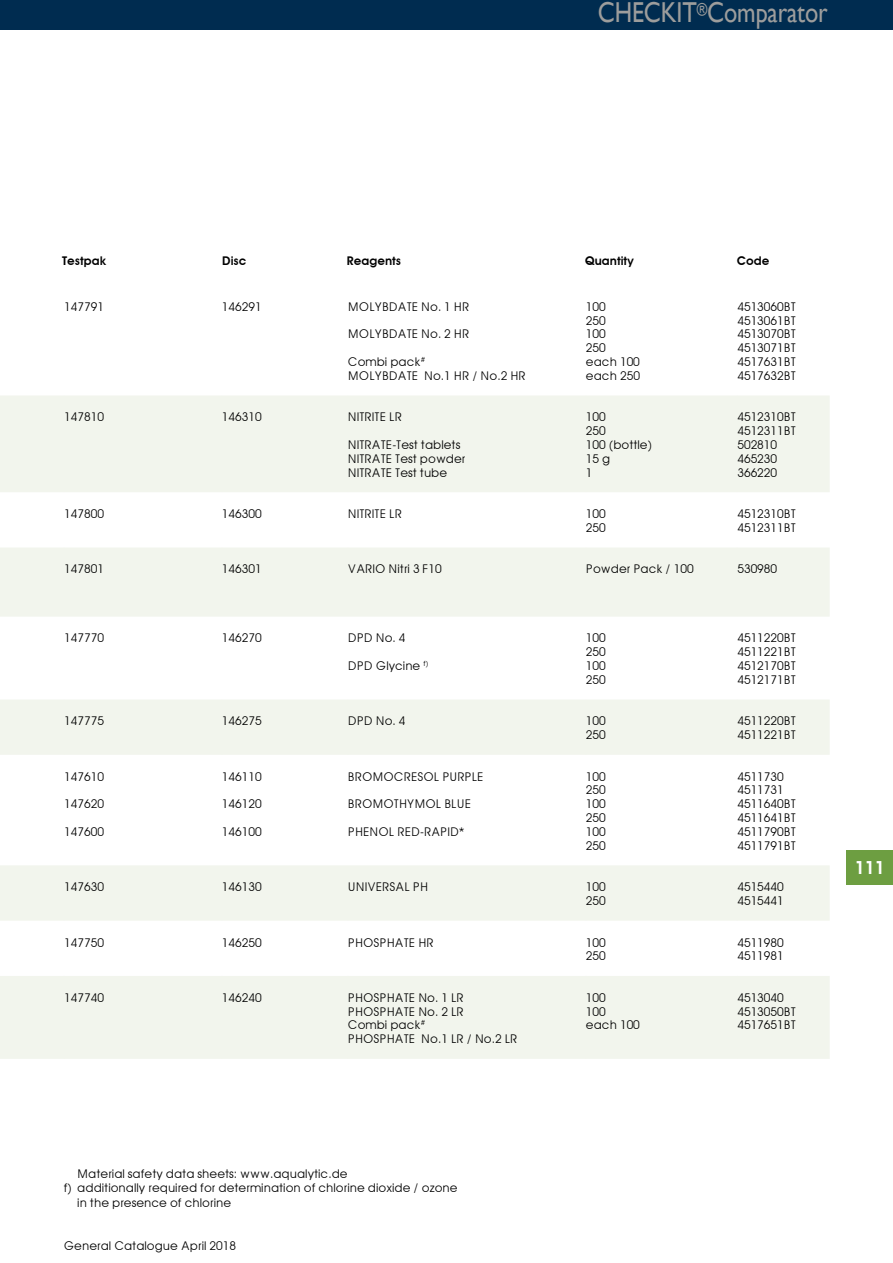
<style>
.page{position:relative;width:893px;height:1263px;background:#fff}
.page>*{position:absolute;margin:0;border:0;box-sizing:border-box;transform-origin:0 0}
.t1{font:28.8px "Gill Sans";letter-spacing:-.005em;color:#9d9d9c;scale:.83 1}
.t2{font:600 18px "Avant Garde";color:#fff}
.t3{font:12px "Avant Garde";color:#000}
.t4{font:600 12px "Avant Garde";color:#000}
</style>
<div class="page">
<div style="left:846px;top:850px;width:47px;height:34px;background:#6d9e41"></div>
<div style="left:0;top:0;width:893px;height:30px;background:#002c50"></div>
<svg style="left:0;top:395px;width:830px;height:664px;fill:#f2f5ed"></svg>
<h1 class="t1" style="left:598px;top:-4px;width:278px">CHECKIT<sup>®</sup>Comparator</h1>
<p class="t4" style="left:62px;top:254px;width:46px">Testpak</p>
<p class="t4" style="left:222px;top:254px;width:26px">Disc</p>
<p class="t4" style="left:347px;top:254px;width:56px">Reagents</p>
<p class="t4" style="left:585px;top:254px;width:51px">Quantity</p>
<p class="t4" style="left:737px;top:254px;width:34px">Code</p>
<p class="t3" style="left:64px;top:299px;width:41px">147791</p>
<p class="t3" style="left:222px;top:299px;width:41px">146291</p>
<p class="t3" style="left:348px;top:299px;width:123px">MOLYBDATE No. 1 HR</p>
<p class="t3" style="left:586px;top:299px;width:21px">100</p>
<p class="t3" style="left:737px;top:299px;width:60px">4513060BT</p>
<p class="t3" style="left:586px;top:313px;width:21px">250</p>
<p class="t3" style="left:737px;top:313px;width:60px">4513061BT</p>
<p class="t3" style="left:348px;top:327px;width:123px">MOLYBDATE No. 2 HR</p>
<p class="t3" style="left:586px;top:327px;width:21px">100</p>
<p class="t3" style="left:737px;top:327px;width:60px">4513070BT</p>
<p class="t3" style="left:586px;top:341px;width:21px">250</p>
<p class="t3" style="left:737px;top:341px;width:60px">4513071BT</p>
<p class="t3" style="left:348px;top:354px;width:79px">Combi pack<sup>#</sup></p>
<p class="t3" style="left:586px;top:354px;width:56px">each 100</p>
<p class="t3" style="left:737px;top:354px;width:60px">4517631BT</p>
<p class="t3" style="left:348px;top:369px;width:179px">MOLYBDATE No.1 HR / No.2 HR</p>
<p class="t3" style="left:586px;top:369px;width:56px">each 250</p>
<p class="t3" style="left:737px;top:369px;width:60px">4517632BT</p>
<p class="t3" style="left:64px;top:410px;width:41px">147810</p>
<p class="t3" style="left:222px;top:410px;width:41px">146310</p>
<p class="t3" style="left:348px;top:410px;width:56px">NITRITE LR</p>
<p class="t3" style="left:586px;top:410px;width:21px">100</p>
<p class="t3" style="left:737px;top:410px;width:60px">4512310BT</p>
<p class="t3" style="left:586px;top:424px;width:21px">250</p>
<p class="t3" style="left:737px;top:424px;width:60px">4512311BT</p>
<p class="t3" style="left:348px;top:437px;width:114px">NITRATE-Test tablets</p>
<p class="t3" style="left:586px;top:437px;width:68px">100 (bottle)</p>
<p class="t3" style="left:737px;top:437px;width:41px">502810</p>
<p class="t3" style="left:348px;top:451px;width:119px">NITRATE Test powder</p>
<p class="t3" style="left:586px;top:451px;width:26px">15 g</p>
<p class="t3" style="left:737px;top:451px;width:41px">465230</p>
<p class="t3" style="left:348px;top:465px;width:101px">NITRATE Test tube</p>
<p class="t3" style="left:586px;top:465px;width:8px">1</p>
<p class="t3" style="left:737px;top:465px;width:41px">366220</p>
<p class="t3" style="left:64px;top:506px;width:41px">147800</p>
<p class="t3" style="left:222px;top:506px;width:41px">146300</p>
<p class="t3" style="left:348px;top:506px;width:56px">NITRITE LR</p>
<p class="t3" style="left:586px;top:506px;width:21px">100</p>
<p class="t3" style="left:737px;top:506px;width:60px">4512310BT</p>
<p class="t3" style="left:586px;top:520px;width:21px">250</p>
<p class="t3" style="left:737px;top:520px;width:60px">4512311BT</p>
<p class="t3" style="left:64px;top:562px;width:41px">147801</p>
<p class="t3" style="left:222px;top:562px;width:41px">146301</p>
<p class="t3" style="left:348px;top:562px;width:95px">VARIO Nitri 3 F10</p>
<p class="t3" style="left:586px;top:562px;width:109px">Powder Pack / 100</p>
<p class="t3" style="left:737px;top:562px;width:41px">530980</p>
<p class="t3" style="left:64px;top:631px;width:41px">147770</p>
<p class="t3" style="left:222px;top:631px;width:41px">146270</p>
<p class="t3" style="left:348px;top:631px;width:59px">DPD No. 4</p>
<p class="t3" style="left:586px;top:631px;width:21px">100</p>
<p class="t3" style="left:737px;top:631px;width:60px">4511220BT</p>
<p class="t3" style="left:586px;top:645px;width:21px">250</p>
<p class="t3" style="left:737px;top:645px;width:60px">4511221BT</p>
<p class="t3" style="left:348px;top:658px;width:82px">DPD Glycine <sup>f)</sup></p>
<p class="t3" style="left:586px;top:658px;width:21px">100</p>
<p class="t3" style="left:737px;top:658px;width:60px">4512170BT</p>
<p class="t3" style="left:586px;top:672px;width:21px">250</p>
<p class="t3" style="left:737px;top:672px;width:60px">4512171BT</p>
<p class="t3" style="left:64px;top:714px;width:41px">147775</p>
<p class="t3" style="left:222px;top:714px;width:41px">146275</p>
<p class="t3" style="left:348px;top:714px;width:59px">DPD No. 4</p>
<p class="t3" style="left:586px;top:714px;width:21px">100</p>
<p class="t3" style="left:737px;top:714px;width:60px">4511220BT</p>
<p class="t3" style="left:586px;top:728px;width:21px">250</p>
<p class="t3" style="left:737px;top:728px;width:60px">4511221BT</p>
<p class="t3" style="left:64px;top:769px;width:41px">147610</p>
<p class="t3" style="left:222px;top:769px;width:41px">146110</p>
<p class="t3" style="left:348px;top:769px;width:137px">BROMOCRESOL PURPLE</p>
<p class="t3" style="left:586px;top:769px;width:21px">100</p>
<p class="t3" style="left:737px;top:769px;width:48px">4511730</p>
<p class="t3" style="left:586px;top:783px;width:21px">250</p>
<p class="t3" style="left:737px;top:783px;width:48px">4511731</p>
<p class="t3" style="left:64px;top:797px;width:41px">147620</p>
<p class="t3" style="left:222px;top:797px;width:41px">146120</p>
<p class="t3" style="left:348px;top:797px;width:125px">BROMOTHYMOL BLUE</p>
<p class="t3" style="left:586px;top:797px;width:21px">100</p>
<p class="t3" style="left:737px;top:797px;width:60px">4511640BT</p>
<p class="t3" style="left:586px;top:810px;width:21px">250</p>
<p class="t3" style="left:737px;top:810px;width:60px">4511641BT</p>
<p class="t3" style="left:64px;top:824px;width:41px">147600</p>
<p class="t3" style="left:222px;top:824px;width:41px">146100</p>
<p class="t3" style="left:348px;top:824px;width:118px">PHENOL RED-RAPID*</p>
<p class="t3" style="left:586px;top:824px;width:21px">100</p>
<p class="t3" style="left:737px;top:824px;width:60px">4511790BT</p>
<p class="t3" style="left:586px;top:838px;width:21px">250</p>
<p class="t3" style="left:737px;top:838px;width:60px">4511791BT</p>
<p class="t3" style="left:64px;top:880px;width:41px">147630</p>
<p class="t3" style="left:222px;top:880px;width:41px">146130</p>
<p class="t3" style="left:348px;top:880px;width:82px">UNIVERSAL PH</p>
<p class="t3" style="left:586px;top:880px;width:21px">100</p>
<p class="t3" style="left:737px;top:880px;width:48px">4515440</p>
<p class="t3" style="left:586px;top:893px;width:21px">250</p>
<p class="t3" style="left:737px;top:893px;width:48px">4515441</p>
<p class="t3" style="left:64px;top:935px;width:41px">147750</p>
<p class="t3" style="left:222px;top:935px;width:41px">146250</p>
<p class="t3" style="left:348px;top:935px;width:87px">PHOSPHATE HR</p>
<p class="t3" style="left:586px;top:935px;width:21px">100</p>
<p class="t3" style="left:737px;top:935px;width:48px">4511980</p>
<p class="t3" style="left:586px;top:949px;width:21px">250</p>
<p class="t3" style="left:737px;top:949px;width:48px">4511981</p>
<p class="t3" style="left:64px;top:990px;width:41px">147740</p>
<p class="t3" style="left:222px;top:990px;width:41px">146240</p>
<p class="t3" style="left:348px;top:990px;width:117px">PHOSPHATE No. 1 LR</p>
<p class="t3" style="left:586px;top:990px;width:21px">100</p>
<p class="t3" style="left:737px;top:990px;width:48px">4513040</p>
<p class="t3" style="left:348px;top:1004px;width:117px">PHOSPHATE No. 2 LR</p>
<p class="t3" style="left:586px;top:1004px;width:21px">100</p>
<p class="t3" style="left:737px;top:1004px;width:60px">4513050BT</p>
<p class="t3" style="left:348px;top:1018px;width:79px">Combi pack<sup>#</sup></p>
<p class="t3" style="left:586px;top:1018px;width:56px">each 100</p>
<p class="t3" style="left:737px;top:1018px;width:60px">4517651BT</p>
<p class="t3" style="left:348px;top:1032px;width:171px">PHOSPHATE No.1 LR / No.2 LR</p>
<p class="t3" style="left:77px;top:1166px;width:272px">Material safety data sheets: www.aqualytic.de</p>
<p class="t3" style="left:64px;top:1181px;width:395px">f) additionally required for determination of chlorine dioxide / ozone</p>
<p class="t3" style="left:77px;top:1195px;width:155px">in the presence of chlorine</p>
<p class="t3" style="left:64px;top:1239px;width:174px">General Catalogue April 2018</p>
<h2 class="t2" style="left:855px;top:857px;width:32px">111</h2>
</div>
